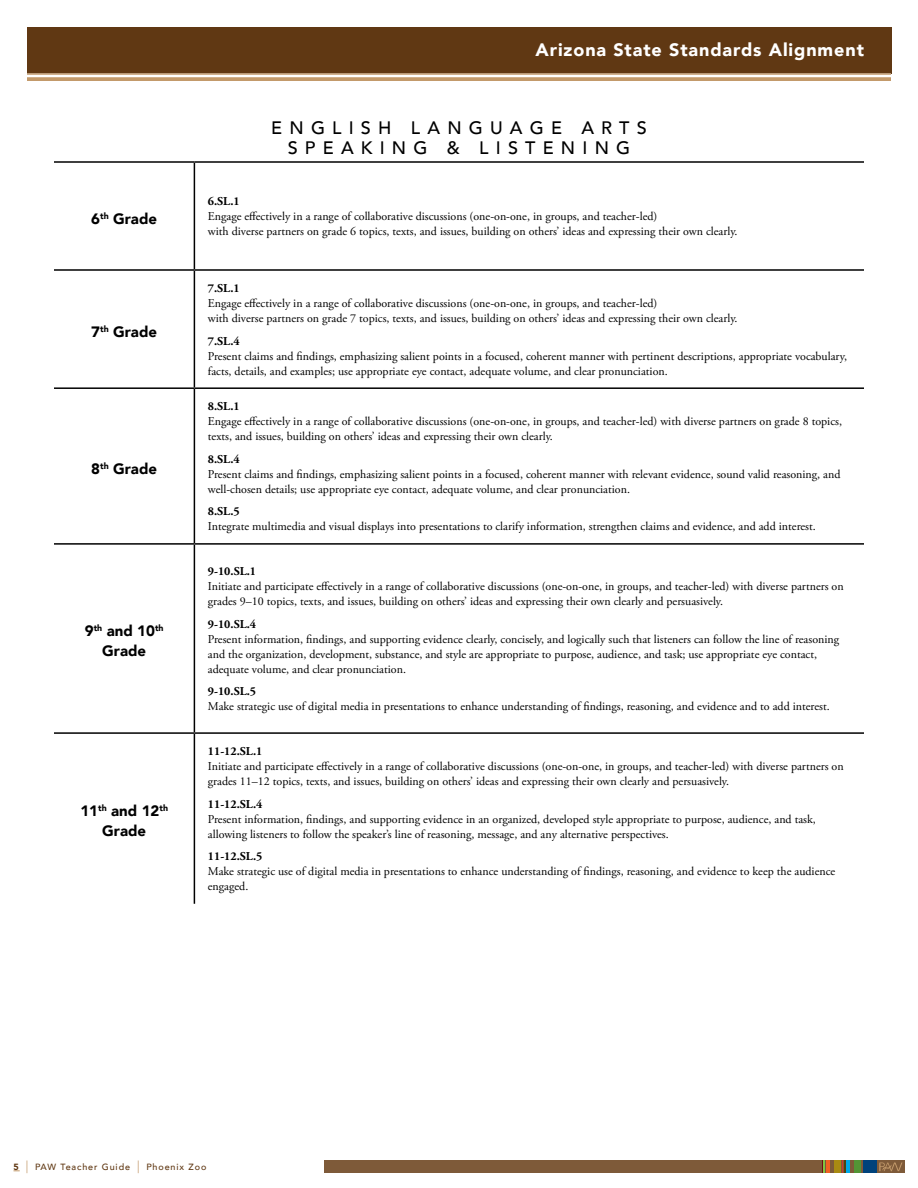
<style>
.page{position:relative;width:918px;height:1188px;background:#fff}
.page>*{position:absolute;margin:0;border:0;box-sizing:border-box;transform-origin:0 0}
.t1{font:500 18px/19.5px "Avenir";letter-spacing:.4em;color:#000;text-align:center}
.t2{font:900 18px "Avenir";letter-spacing:.05em;color:#fff}
.t3{font:900 15px/19.5px "Avenir";color:#000;text-align:center}
.t4{font:12px/15px "Adobe Garamond Pro";color:#000}
.t5{font:700 12px "Adobe Garamond Pro";color:#000}
.t6{font:500 9px "Avenir";letter-spacing:.1em;color:#603813}
.s1{font-weight:900}
.s2{font-weight:900;font-size:12.6px;color:#c39a6b}
</style>
<div class="page">
<div style="left:324px;top:1161px;width:581px;height:12px;background:#7e5a39"></div>
<div style="left:863px;top:1161px;width:14px;height:12px;background:#00427b"></div>
<div style="left:854px;top:1161px;width:7px;height:12px;background:#529535"></div>
<div style="left:834px;top:1161px;width:7px;height:12px;background:#a88a12"></div>
<svg style="left:842px;top:1161px;width:8px;height:12px"></svg>
<svg style="left:822px;top:1161px;width:7px;height:12px"></svg>
<svg style="left:880px;top:1163px;width:22px;height:8px"></svg>
<hr style="left:54px;top:161px;width:140px;height:2px;background:#000">
<hr style="left:194px;top:161px;width:670px;height:2px;background:#000">
<hr style="left:194px;top:163px;width:1px;height:106px;background:#000">
<hr style="left:54px;top:269px;width:140px;height:2px;background:#000">
<hr style="left:194px;top:269px;width:670px;height:2px;background:#000">
<hr style="left:194px;top:271px;width:1px;height:116px;background:#000">
<hr style="left:54px;top:387px;width:140px;height:2px;background:#000">
<hr style="left:194px;top:387px;width:670px;height:2px;background:#000">
<hr style="left:194px;top:389px;width:1px;height:154px;background:#000">
<hr style="left:54px;top:543px;width:140px;height:2px;background:#000">
<hr style="left:194px;top:543px;width:670px;height:2px;background:#000">
<hr style="left:194px;top:545px;width:1px;height:187px;background:#000">
<hr style="left:54px;top:732px;width:140px;height:2px;background:#000">
<hr style="left:194px;top:732px;width:670px;height:2px;background:#000">
<hr style="left:194px;top:734px;width:1px;height:170px;background:#000">
<div style="left:27px;top:27px;width:864px;height:46px;background:#603813"></div>
<svg style="left:27px;top:77px;width:864px;height:4px;background:#c6a074"></svg>
<hr style="left:27px;top:74px;width:864px;height:1px;background:#c39a6b">
<h1 class="t2" style="left:536px;top:42px;width:330px">Arizona State Standards Alignment</h1>
<p class="t3" style="left:91px;top:210px;width:67px">6<sup>th</sup> Grade</p>
<p class="t3" style="left:91px;top:323px;width:67px">7<sup>th</sup> Grade</p>
<p class="t3" style="left:91px;top:460px;width:67px">8<sup>th</sup> Grade</p>
<p class="t3" style="left:85px;top:623px;width:80px">9<sup>th</sup> and 10<sup>th<br></sup>Grade</p>
<p class="t3" style="left:80px;top:803px;width:89px">11<sup>th</sup> and 12<sup>th<br></sup>Grade</p>
<h1 class="t1" style="left:271px;top:120px;width:377px">ENGLISH LANGUAGE ARTS<br>SPEAKING &amp; LISTENING</h1>
<p class="t5" style="left:208px;top:197px;width:33px">6.SL.1</p>
<p class="t4" style="left:208px;top:210px;width:531px">Engage effectively in a range of collaborative discussions (one-on-one, in groups, and teacher-led)<br>with diverse partners on grade 6 topics, texts, and issues, building on others’ ideas and expressing their own clearly.</p>
<p class="t5" style="left:208px;top:284px;width:33px">7.SL.1</p>
<p class="t4" style="left:208px;top:297px;width:531px">Engage effectively in a range of collaborative discussions (one-on-one, in groups, and teacher-led)<br>with diverse partners on grade 7 topics, texts, and issues, building on others’ ideas and expressing their own clearly.</p>
<p class="t5" style="left:208px;top:336px;width:33px">7.SL.4</p>
<p class="t4" style="left:208px;top:350px;width:641px">Present claims and findings, emphasizing salient points in a focused, coherent manner with pertinent descriptions, appropriate vocabulary, facts, details, and examples; use appropriate eye contact, adequate volume, and clear pronunciation.</p>
<p class="t5" style="left:208px;top:402px;width:33px">8.SL.1</p>
<p class="t4" style="left:208px;top:415px;width:636px">Engage effectively in a range of collaborative discussions (one-on-one, in groups, and teacher-led) with diverse partners on grade 8 topics, texts, and issues, building on others’ ideas and expressing their own clearly.</p>
<p class="t5" style="left:208px;top:454px;width:33px">8.SL.4</p>
<p class="t4" style="left:208px;top:468px;width:634px">Present claims and findings, emphasizing salient points in a focused, coherent manner with relevant evidence, sound valid reasoning, and well-chosen details; use appropriate eye contact, adequate volume, and clear pronunciation.</p>
<p class="t5" style="left:208px;top:507px;width:33px">8.SL.5</p>
<p class="t4" style="left:208px;top:520px;width:609px">Integrate multimedia and visual displays into presentations to clarify information, strengthen claims and evidence, and add interest.</p>
<p class="t5" style="left:208px;top:567px;width:50px">9-10.SL.1</p>
<p class="t4" style="left:208px;top:580px;width:637px">Initiate and participate effectively in a range of collaborative discussions (one-on-one, in groups, and teacher-led) with diverse partners on grades 9–10 topics, texts, and issues, building on others’ ideas and expressing their own clearly and persuasively.</p>
<p class="t5" style="left:208px;top:619px;width:50px">9-10.SL.4</p>
<p class="t4" style="left:208px;top:633px;width:633px">Present information, findings, and supporting evidence clearly, concisely, and logically such that listeners can follow the line of reasoning and the organization, development, substance, and style are appropriate to purpose, audience, and task; use appropriate eye contact, adequate volume, and clear pronunciation.</p>
<p class="t5" style="left:208px;top:687px;width:50px">9-10.SL.5</p>
<p class="t4" style="left:208px;top:700px;width:623px">Make strategic use of digital media in presentations to enhance understanding of findings, reasoning, and evidence and to add interest.</p>
<p class="t5" style="left:208px;top:747px;width:56px">11-12.SL.1</p>
<p class="t4" style="left:208px;top:760px;width:637px">Initiate and participate effectively in a range of collaborative discussions (one-on-one, in groups, and teacher-led) with diverse partners on grades 11–12 topics, texts, and issues, building on others’ ideas and expressing their own clearly and persuasively.</p>
<p class="t5" style="left:208px;top:799px;width:56px">11-12.SL.4</p>
<p class="t4" style="left:208px;top:813px;width:610px">Present information, findings, and supporting evidence in an organized, developed style appropriate to purpose, audience, and task, allowing listeners to follow the speaker’s line of reasoning, message, and any alternative perspectives.</p>
<p class="t5" style="left:208px;top:852px;width:56px">11-12.SL.5</p>
<p class="t4" style="left:208px;top:865px;width:629px">Make strategic use of digital media in presentations to enhance understanding of findings, reasoning, and evidence to keep the audience engaged.</p>
<p class="t6" style="left:14px;top:1163px;width:194px"><span class="s1">5</span> <span class="s2">|</span> PAW Teacher Guide <span class="s2">|</span> Phoenix Zoo</p>
</div>
